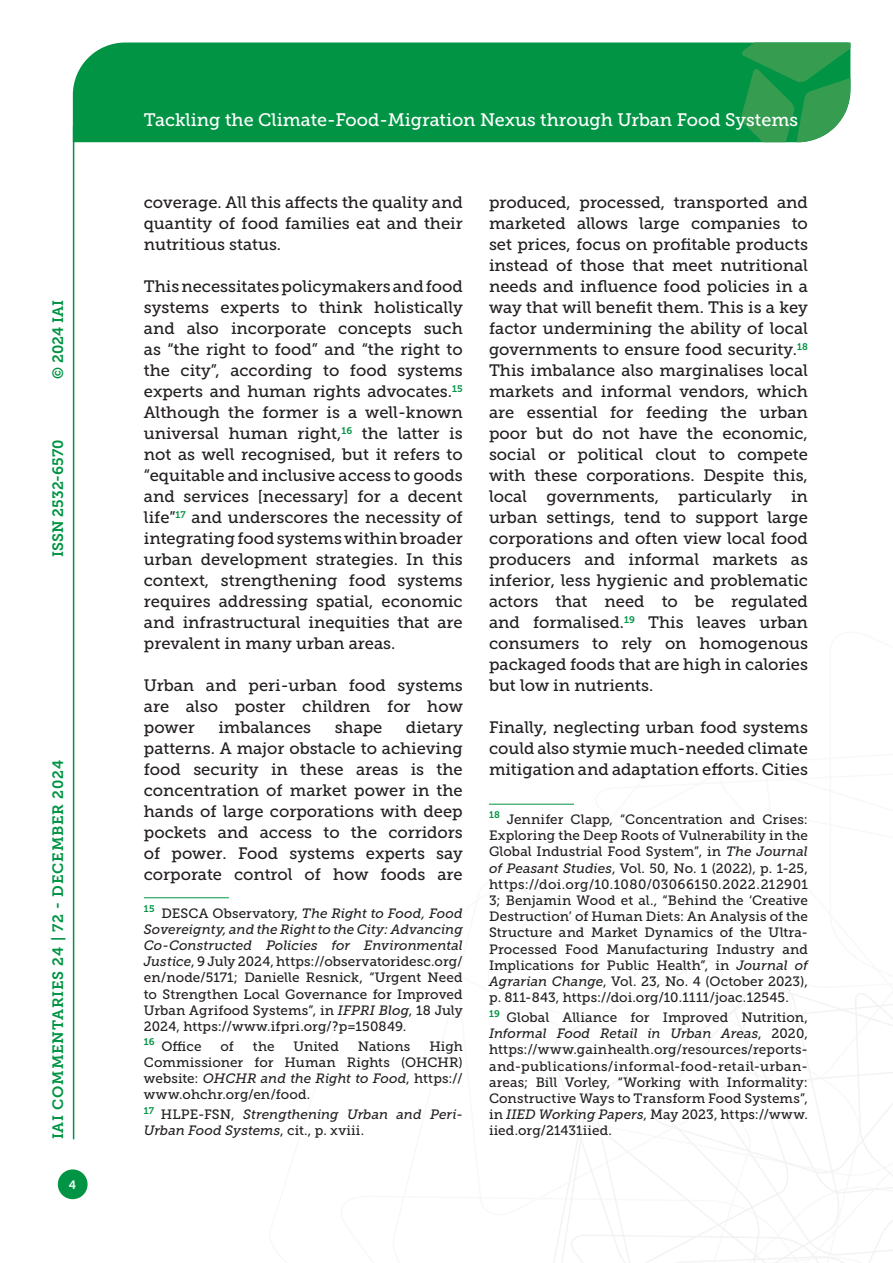
<style>
.page{position:relative;width:893px;height:1263px;background:#fff}
.page>*{position:absolute;margin:0;border:0;box-sizing:border-box;transform-origin:0 0}
.t1{font:18px "Museo Slab 500";color:#fff}
.Testo{font:16.5px/21px "Museo Slab 500";color:#231f20;text-align:justify}
.t2{font:15px "Museo Slab 700";letter-spacing:.05em;color:#009444}
.t3{font:15px "Museo Slab 700";color:#009444}
.Nota{font:13.5px/16.2px "Museo Slab 500";letter-spacing:.01em;color:#231f20;text-align:justify}
.Nota-2{font:italic 13.5px/16.2px "Museo Slab 500";color:#231f20}
.t4{font:12px "Museo Slab 700";color:#fff}
.s1{font-style:italic}
.s2{font-style:normal}
</style>
<div class="page">
<svg style="left:553px;top:960px;width:340px;height:303px"></svg>
<div style="left:73px;top:43px;width:668px;height:99px;background:#009444"></div>
<svg style="left:741px;top:43px;width:109px;height:99px;background:#319e55"></svg>
<div style="left:58px;top:1169px;width:30px;height:30px;background:#009444;border-radius:50%"></div>
<hr style="left:73px;top:126px;width:1px;height:1013px;background:#009444">
<hr style="left:144px;top:897px;width:85px;height:1px;background:#009444">
<hr style="left:489px;top:804px;width:85px;height:1px;background:#009444">
<p class="t2" style="left:50px;top:379px;width:80px;rotate:-90deg">© 2024 IAI</p>
<p class="t3" style="left:50px;top:557px;width:119px;rotate:-90deg">ISSN 2532-6570</p>
<p class="t2" style="left:50px;top:1139px;width:381px;rotate:-90deg">IAI COMMENTARIES 24 | 72 - DECEMBER 2024</p>
<p class="t4" style="left:69px;top:1178px;width:9px">4</p>
<p class="t1" style="left:144px;top:110px;width:656px">Tackling the Climate-Food-Migration Nexus through Urban Food Systems</p>
<p class="Testo" style="left:144px;top:192px;width:320px">coverage. All this affects the quality and quantity of food families eat and their nutritious status.</p>
<p class="Testo" style="left:144px;top:276px;width:320px">This necessitates policymakers and food systems experts to think holistically and also incorporate concepts such as “the right to food” and “the right to the city”, according to food systems experts and human rights advocates.<sup>15<br></sup>Although the former is a well-known universal human right,<sup>16</sup> the latter is not as well recognised, but it refers to “equitable and inclusive access to goods and services [necessary] for a decent life”<sup>17</sup> and underscores the necessity of integrating food systems within broader urban development strategies. In this context, strengthening food systems requires addressing spatial, economic and infrastructural inequities that are prevalent in many urban areas.</p>
<p class="Testo" style="left:144px;top:675px;width:320px">Urban and peri-urban food systems are also poster children for how power</p>
<p class="Testo" style="left:144px;top:717px;width:320px;text-indent:262px">dietary patterns. A major obstacle to achieving food security in these areas is the concentration of market power in the hands of large corporations with deep pockets and access to the corridors of power. Food systems experts say corporate control of how foods are</p>
<p class="Nota" style="left:144px;top:905px;width:320px"><sup>15</sup> DESCA Observatory, <span class="s1">The Right to Food, Food Sovereignty, and the Right to the City: Advancing Co-Constructed Policies for Environmental Justice</span>, 9 July 2024, https://observatoridesc.org/ en/node/5171; Danielle Resnick, “Urgent Need to Strengthen Local Governance for Improved Urban Agrifood Systems”, in <span class="s1">IFPRI Blog</span>, 18 July 2024, https://www.ifpri.org/?p=150849.</p>
<p class="Nota" style="left:144px;top:1038px;width:59px"><sup>16</sup> Office</p>
<p class="Nota" style="left:220px;top:1038px;width:15px">of</p>
<p class="Nota" style="left:253px;top:1038px;width:23px">the</p>
<p class="Nota" style="left:294px;top:1038px;width:47px">United</p>
<p class="Nota" style="left:358px;top:1038px;width:54px">Nations</p>
<p class="Testo" style="left:218px;top:717px;width:94px">imbalances</p>
<p class="Testo" style="left:335px;top:717px;width:49px">shape</p>
<p class="Nota" style="left:144px;top:1038px;width:320px;text-indent:285px">High Commissioner for Human Rights (OHCHR) website: <span class="s1">OHCHR and the Right to Food</span>, https:// www.ohchr.org/en/food.</p>
<p class="Nota-2" style="left:144px;top:1106px;width:320px"><sup>17</sup> <span class="s2">HLPE-FSN,</span> Strengthening Urban and Peri-<br>Urban Food Systems<span class="s2">, cit., p. xviii.</span></p>
<p class="Testo" style="left:489px;top:192px;width:320px">produced, processed, transported and marketed allows large companies to set prices, focus on profitable products instead of those that meet nutritional needs and influence food policies in a way that will benefit them. This is a key factor undermining the ability of local governments to ensure food security.<sup>18<br></sup>This imbalance also marginalises local markets and informal vendors, which are essential for feeding the urban poor but do not have the economic, social or political clout to compete with these corporations. Despite this, local governments, particularly in urban settings, tend to support large corporations and often view local food producers and informal markets as inferior, less hygienic and problematic actors that need to be regulated and formalised.<sup>19</sup> This leaves urban consumers to rely on homogenous packaged foods that are high in calories but low in nutrients.</p>
<p class="Testo" style="left:489px;top:717px;width:320px">Finally, neglecting urban food systems could also stymie much-needed climate mitigation and adaptation efforts. Cities</p>
<p class="Nota" style="left:489px;top:811px;width:320px"><sup>18</sup> Jennifer Clapp, “Concentration and Crises:<br>Exploring the Deep Roots of Vulnerability in the Global Industrial Food System”, in <span class="s1">The Journal of Peasant Studies</span>, Vol. 50, No. 1 (2022), p. 1-25, https://doi.org/10.1080/03066150.2022.212901<br>3; Benjamin Wood et al., “Behind the ‘Creative Destruction’ of Human Diets: An Analysis of the Structure and Market Dynamics of the Ultra-Processed Food Manufacturing Industry and Implications for Public Health”, in <span class="s1">Journal of Agrarian Change</span>, Vol. 23, No. 4 (October 2023), p. 811-843, https://doi.org/10.1111/joac.12545.</p>
<p class="Nota" style="left:489px;top:1009px;width:320px"><sup>19</sup> Global Alliance for Improved Nutrition, <span class="s1">Informal Food Retail in Urban Areas</span>, 2020, https://www.gainhealth.org/resources/reports&shy;and-publications/informal-food-retail-urban&shy;areas; Bill Vorley, “Working with Informality:<br>Constructive Ways to Transform Food Systems”, in <span class="s1">IIED Working Papers</span>, May 2023, https://www. iied.org/21431iied.</p>
</div>
